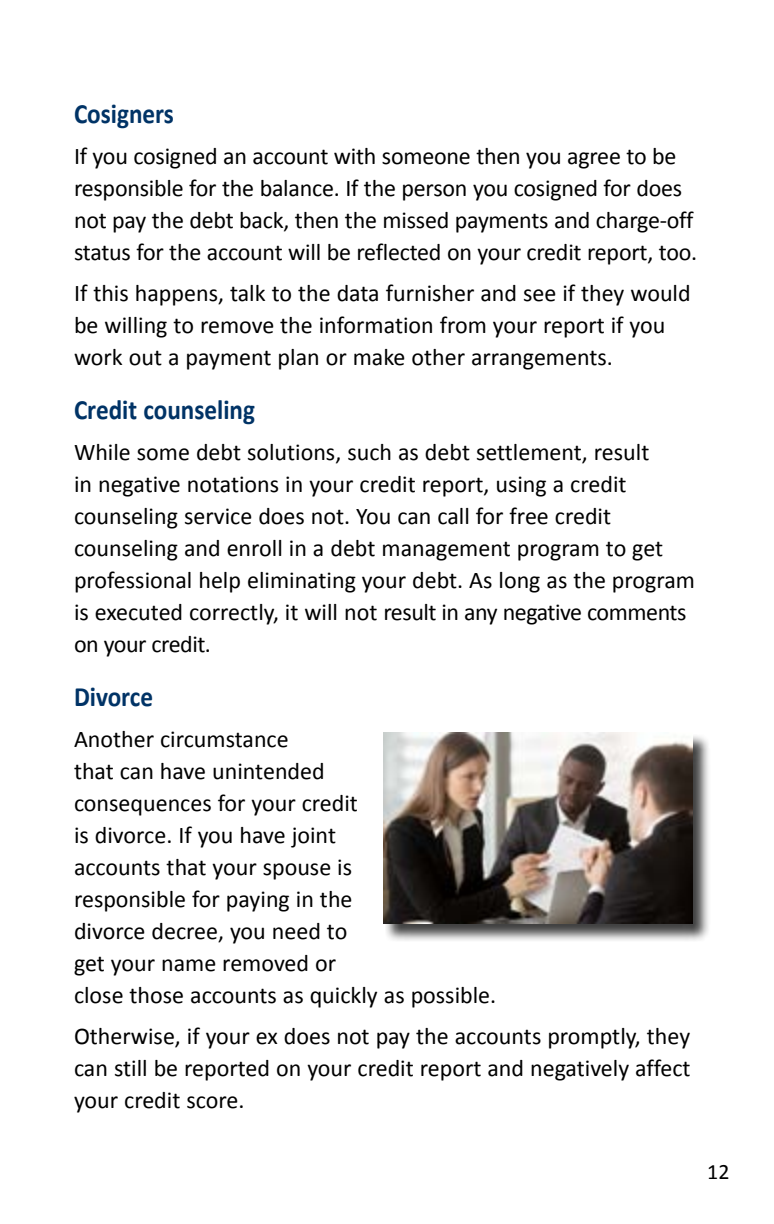
<style>
.page{position:relative;width:774px;height:1224px;background:#fff}
.page>*{position:absolute;margin:0;border:0;box-sizing:border-box;transform-origin:0 0}
.t1{font:700 28px "Calibri";color:#036;scale:.9 1}
.t2{font:24px/32px "Calibri";color:#000}
.t3{font:22px "Calibri";color:#000}
</style>
<div class="page">
<div style="left:385px;top:734px;width:326px;height:208px;background:#000;opacity:.75"></div>
<img style="left:383px;top:733px;width:309px;height:191px">
<p class="t1" style="left:74px;top:95px;width:113px">Cosigners</p>
<p class="t2" style="left:74px;top:140px;width:625px">If you cosigned an account with someone then you agree to be responsible for the balance. If the person you cosigned for does not pay the debt back, then the missed payments and charge-off status for the account will be reflected on your credit report, too.</p>
<p class="t2" style="left:74px;top:277px;width:618px">If this happens, talk to the data furnisher and see if they would be willing to remove the information from your report if you work out a payment plan or make other arrangements.</p>
<p class="t1" style="left:74px;top:391px;width:203px">Credit counseling</p>
<p class="t2" style="left:74px;top:436px;width:623px">While some debt solutions, such as debt settlement, result<br>in negative notations in your credit report, using a credit counseling service does not. You can call for free credit counseling and enroll in a debt management program to get professional help eliminating your debt. As long as the program is executed correctly, it will not result in any negative comments on your credit.</p>
<p class="t1" style="left:74px;top:678px;width:89px">Divorce</p>
<p class="t2" style="left:74px;top:723px;width:424px">Another circumstance<br>that can have unintended<br>consequences for your credit<br>is divorce. If you have joint<br>accounts that your spouse is<br>responsible for paying in the<br>divorce decree, you need to<br>get your name removed or<br>close those accounts as quickly as possible.</p>
<p class="t2" style="left:74px;top:1020px;width:618px;text-align:justify">Otherwise, if your ex does not pay the accounts promptly, they can still be reported on your credit report and negatively affect your credit score.</p>
<p class="t3" style="left:707px;top:1157px;width:24px">12</p>
</div>
